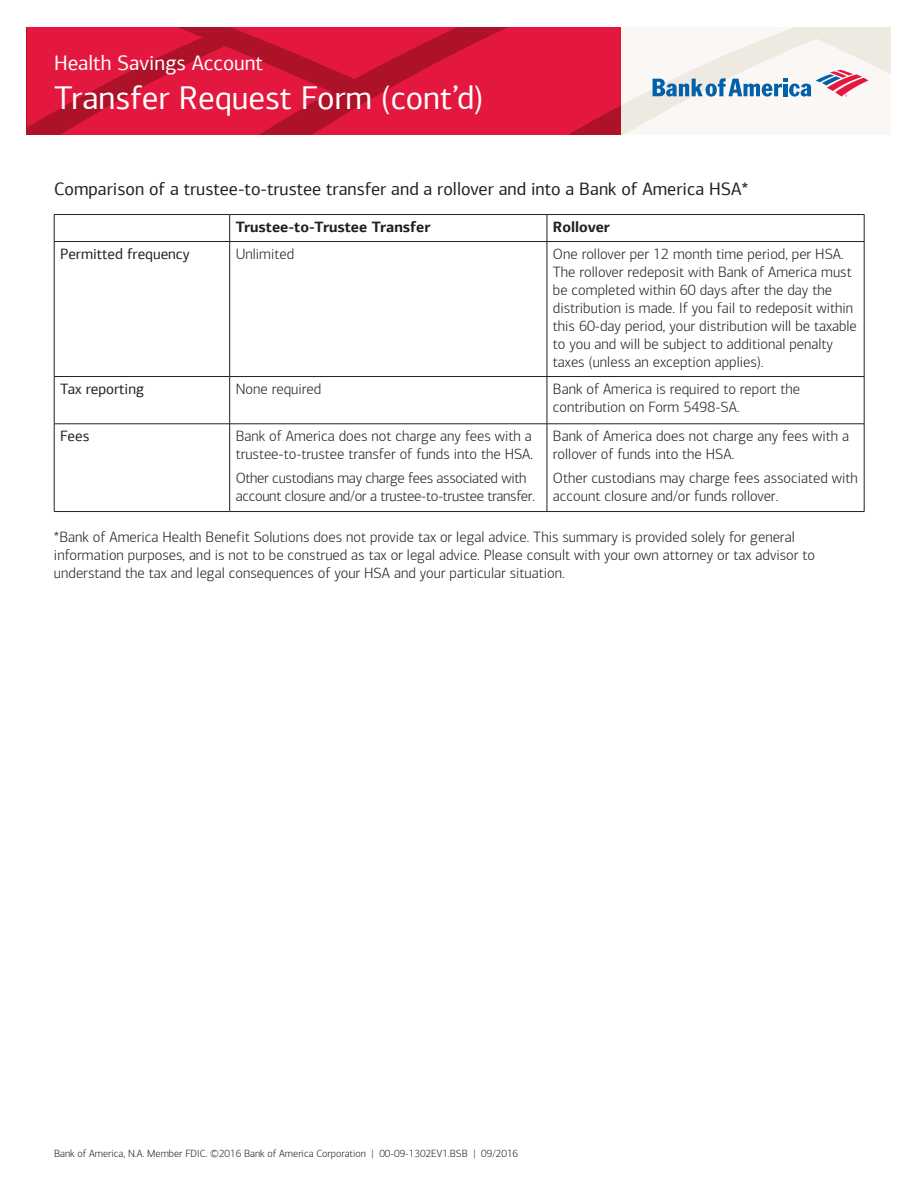
<style>
.page{position:relative;width:918px;height:1188px;background:#fff}
.page>*{position:absolute;margin:0;border:0;box-sizing:border-box;transform-origin:0 0}
.t1{font:33px "Connections";color:#fff}
.t2{font:21px "Connections";color:#fff}
.t3{font:18px "Connections";color:#231f20}
.t4{font:300 15px/18px "Connections";color:#231f20}
.t5{font:300 15px/18px "Connections";letter-spacing:-.02em;color:#231f20}
.t6{font:700 15px "Connections";color:#231f20}
.t7{font:15px "Connections";color:#231f20}
.t8{font:300 10.5px "Connections";color:#231f20}
</style>
<div class="page">
<hr style="left:54px;top:214px;width:176px;height:1px;background:#231f20">
<svg style="left:54px;top:215px;width:1px;height:26px"></svg>
<hr style="left:230px;top:214px;width:317px;height:1px;background:#231f20">
<svg style="left:229px;top:215px;width:1px;height:26px"></svg>
<hr style="left:547px;top:214px;width:317px;height:1px;background:#231f20">
<svg style="left:547px;top:215px;width:1px;height:26px"></svg>
<svg style="left:864px;top:215px;width:1px;height:26px"></svg>
<hr style="left:54px;top:241px;width:176px;height:1px;background:#231f20">
<hr style="left:54px;top:242px;width:1px;height:134px;background:#231f20">
<hr style="left:230px;top:241px;width:317px;height:1px;background:#231f20">
<hr style="left:229px;top:242px;width:1px;height:134px;background:#231f20">
<hr style="left:547px;top:241px;width:317px;height:1px;background:#231f20">
<hr style="left:547px;top:242px;width:1px;height:134px;background:#231f20">
<hr style="left:864px;top:242px;width:1px;height:134px;background:#231f20">
<hr style="left:54px;top:376px;width:176px;height:1px;background:#231f20">
<hr style="left:54px;top:377px;width:1px;height:47px;background:#231f20">
<hr style="left:230px;top:376px;width:317px;height:1px;background:#231f20">
<hr style="left:229px;top:377px;width:1px;height:47px;background:#231f20">
<hr style="left:547px;top:376px;width:317px;height:1px;background:#231f20">
<hr style="left:547px;top:377px;width:1px;height:47px;background:#231f20">
<hr style="left:864px;top:377px;width:1px;height:47px;background:#231f20">
<hr style="left:54px;top:424px;width:176px;height:1px;background:#231f20">
<hr style="left:54px;top:424px;width:1px;height:87px;background:#231f20">
<hr style="left:230px;top:424px;width:317px;height:1px;background:#231f20">
<hr style="left:229px;top:424px;width:1px;height:87px;background:#231f20">
<hr style="left:547px;top:424px;width:317px;height:1px;background:#231f20">
<hr style="left:547px;top:424px;width:1px;height:87px;background:#231f20">
<hr style="left:864px;top:424px;width:1px;height:87px;background:#231f20">
<hr style="left:54px;top:511px;width:176px;height:1px;background:#231f20">
<hr style="left:230px;top:511px;width:317px;height:1px;background:#231f20">
<hr style="left:547px;top:511px;width:317px;height:1px;background:#231f20">
<svg style="left:27px;top:27px;width:594px;height:108px;background:#d81639"></svg>
<svg style="left:621px;top:27px;width:270px;height:108px"></svg>
<h2 class="t2" style="left:54px;top:50px;width:211px">Health Savings Account</h2>
<h1 class="t1" style="left:54px;top:79px;width:431px">Transfer Request Form (cont’d)</h1>
<p class="t3" style="left:54px;top:178px;width:696px">Comparison of a trustee-to-trustee transfer and a rollover and into a Bank of America HSA*</p>
<p class="t6" style="left:236px;top:217px;width:196px">Trustee-to-Trustee Transfer</p>
<p class="t6" style="left:553px;top:217px;width:59px">Rollover</p>
<p class="t7" style="left:60px;top:245px;width:131px">Permitted frequency</p>
<p class="t4" style="left:236px;top:245px;width:60px">Unlimited</p>
<p class="t4" style="left:553px;top:245px;width:306px">One rollover per 12 month time period, per HSA.<br>The rollover redeposit with Bank of America must be completed within 60 days after the day the distribution is made. If you fail to redeposit within this 60-day period, your distribution will be taxable to you and will be subject to additional penalty taxes (unless an exception applies).</p>
<p class="t7" style="left:60px;top:380px;width:85px">Tax reporting</p>
<p class="t4" style="left:236px;top:380px;width:87px">None required</p>
<p class="t4" style="left:553px;top:380px;width:249px">Bank of America is required to report the contribution on Form 5498-SA.</p>
<p class="t7" style="left:60px;top:427px;width:31px">Fees</p>
<p class="t4" style="left:236px;top:427px;width:299px">Bank of America does not charge any fees with a trustee-to-trustee transfer of funds into the HSA.</p>
<p class="t5" style="left:236px;top:469px;width:301px">Other custodians may charge fees associated with account closure and/or a trustee-to-trustee transfer.</p>
<p class="t4" style="left:553px;top:427px;width:298px">Bank of America does not charge any fees with a rollover of funds into the HSA.</p>
<p class="t4" style="left:553px;top:469px;width:307px">Other custodians may charge fees associated with account closure and/or funds rollover.</p>
<p class="t4" style="left:54px;top:528px;width:762px">*Bank of America Health Benefit Solutions does not provide tax or legal advice. This summary is provided solely for general information purposes, and is not to be construed as tax or legal advice. Please consult with your own attorney or tax advisor to understand the tax and legal consequences of your HSA and your particular situation.</p>
<p class="t8" style="left:54px;top:1148px;width:466px">Bank of America, N.A. Member FDIC. ©2016 Bank of America Corporation | 00-09-1302EV1.BSB | 09/2016</p>
</div>
